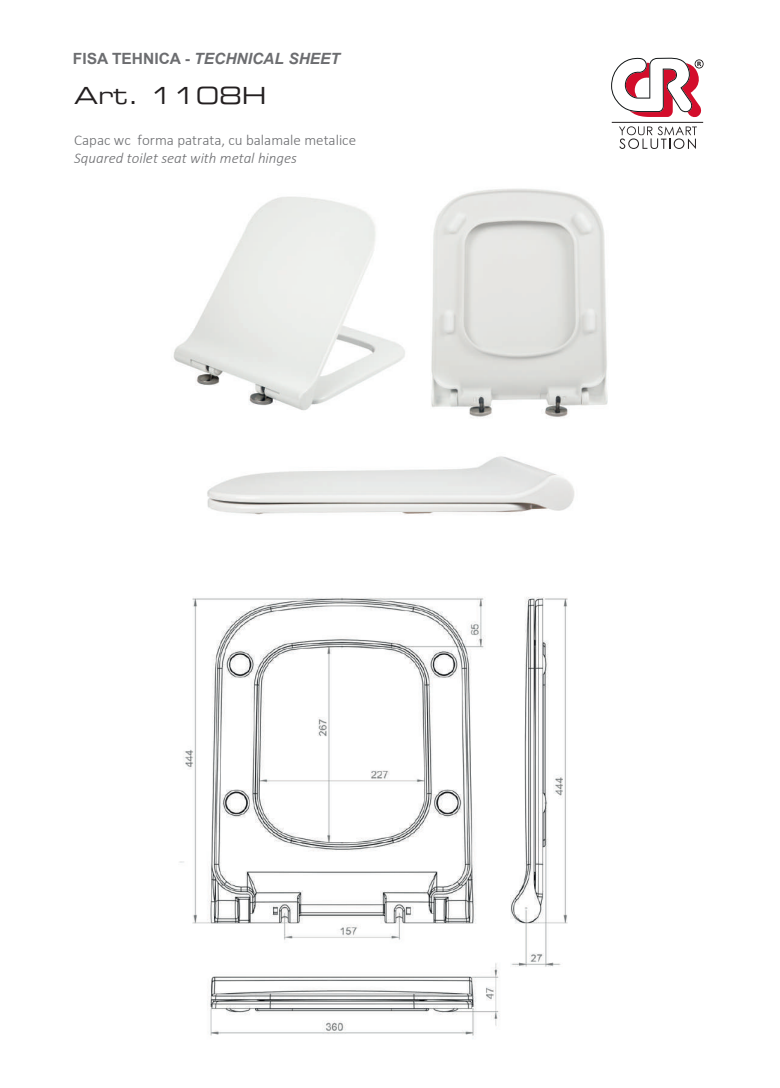
<style>
.page{position:relative;width:780px;height:1088px;background:#fff}
.page>*{position:absolute;margin:0;border:0;box-sizing:border-box;transform-origin:0 0}
.t1{font:23.75px "Eurostile LT Extended Two";color:#231f20}
.t2{font:italic 700 15.5px "Arial";color:#6c6d70}
.t3{font:300 15px "Calibri";color:#6c6d70}
.t4{font:italic 300 15px "Calibri";color:#6c6d70}
.s1{font-style:normal}
</style>
<div class="page">
<svg style="left:611px;top:58px;width:92px;height:60px"></svg>
<hr style="left:611px;top:122px;width:92px;height:1px;background:#231f20">
<svg style="left:619px;top:126px;width:77px;height:23px"></svg>
<img style="left:207px;top:456px;width:368px;height:59px">
<img style="left:431px;top:188px;width:177px;height:230px">
<img style="left:173px;top:197px;width:232px;height:214px">
<img style="left:179px;top:597px;width:389px;height:442px">
<p class="t2" style="left:73px;top:48px;width:268px"><span class="s1">FISA TEHNICA -</span> TECHNICAL SHEET</p>
<h1 class="t1" style="left:74px;top:80px;width:194px">Art. 1108H</h1>
<p class="t3" style="left:74px;top:131px;width:283px">Capac wc forma patrata, cu balamale metalice</p>
<p class="t4" style="left:74px;top:149px;width:224px">Squared toilet seat with metal hinges</p>
</div>
